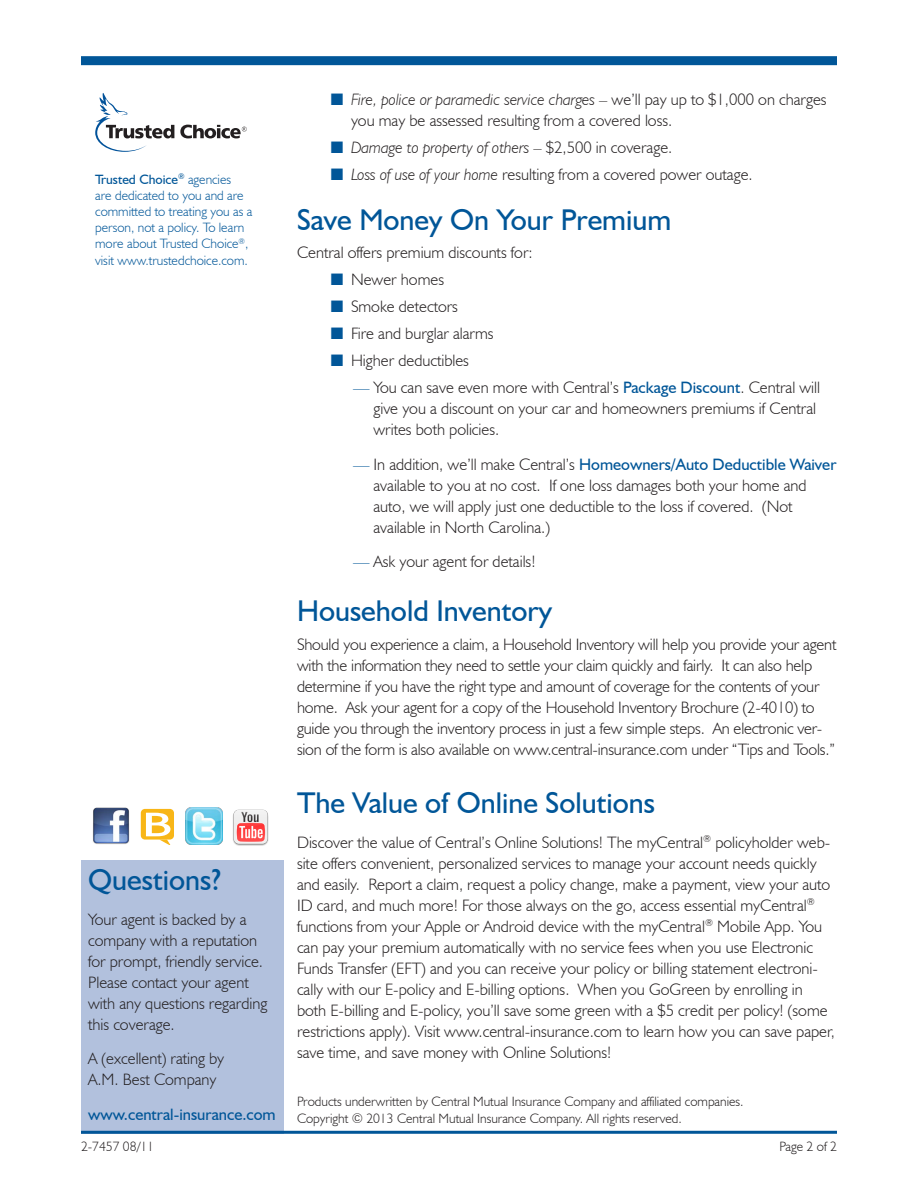
<style>
.page{position:relative;width:918px;height:1188px;background:#fff}
.page>*{position:absolute;margin:0;border:0;box-sizing:border-box;transform-origin:0 0}
.t1{font:500 33.3px "Avant Garde IT Cby BT";color:#fff;scale:1.75 1}
.Subhead_1{font:30px "Humanist 521 BT";color:#015698}
.Body_text{font:300 16.5px/21px "Humanist 521 BT";color:#231f20}
.t2{font:italic 300 16.5px "Humanist 521 BT";color:#231f20}
.Body_text-2{font:16.5px "Humanist 521 BT";color:#015698}
.Disclaimer{font:300 13.5px/16.2px "Humanist 521 BT";color:#231f20}
.body_text_blue{font:300 13.5px/16.2px "Humanist 521 BT";color:#015698}
.s1{font-weight:400}
.s2{color:#015698}
.s3{font-style:italic}
.s4{font-style:normal}
.s5{font-weight:400;color:#015698}
</style>
<div class="page">
<div style="left:81px;top:860px;width:203px;height:274px;background:#b2c1dd"></div>
<hr style="left:81px;top:1131px;width:756px;height:3px;background:#015698">
<div style="left:81px;top:56px;width:756px;height:9px;background:#015698"></div>
<svg style="left:180px;top:125px;width:67px;height:13px"></svg>
<svg style="left:95px;top:93px;width:79px;height:59px"></svg>
<img style="left:93px;top:808px;width:36px;height:36px">
<img style="left:186px;top:808px;width:36px;height:37px">
<div style="left:141px;top:809px;width:33px;height:31px;background:#f8b617;border-radius:4px"></div>
<svg style="left:160px;top:840px;width:11px;height:5px"></svg>
<img style="left:233px;top:809px;width:36px;height:37px">
<p class="body_text_blue" style="left:95px;top:171px;width:159px"><span class="s1">Trusted Choice</span><sup>®</sup> agencies<br>are dedicated to you and are committed to treating you as a person, not a policy. To learn more about Trusted Choice<sup>®</sup>, visit www.trustedchoice.com.</p>
<p class="t1" style="left:142px;top:804px;width:19px">B</p>
<p class="Subhead_1" style="left:88px;top:862px;width:134px">Questions?</p>
<p class="Body_text" style="left:88px;top:908px;width:181px">Your agent is backed by a company with a reputation for prompt, friendly service.<br>Please contact your agent with any questions regarding this coverage.</p>
<p class="Body_text" style="left:88px;top:1048px;width:138px">A (excellent) rating by<br>A.M. Best Company</p>
<p class="Body_text-2" style="left:88px;top:1104px;width:189px">www.central-insurance.com</p>
<p class="Body_text" style="left:351px;top:89px;width:477px;text-indent:-20px"><span class="s2">■</span> <span class="s3">Fire, police or paramedic service charges</span> – we’ll pay up to $1,000 on charges you may be assessed resulting from a covered loss.</p>
<p class="t2" style="left:331px;top:138px;width:343px"><span class="s2">■</span> Damage to property of others <span class="s4">– $2,500 in coverage.</span></p>
<p class="Body_text" style="left:331px;top:164px;width:424px"><span class="s2">■</span> <span class="s3">Loss of use of your home</span> resulting from a covered power outage.</p>
<p class="Subhead_1" style="left:297px;top:201px;width:376px">Save Money On Your Premium</p>
<p class="Body_text" style="left:297px;top:242px;width:237px">Central offers premium discounts for:</p>
<p class="Body_text" style="left:331px;top:269px;width:115px"><span class="s2">■</span> Newer homes</p>
<p class="Body_text" style="left:331px;top:296px;width:129px"><span class="s2">■</span> Smoke detectors</p>
<p class="Body_text" style="left:331px;top:323px;width:164px"><span class="s2">■</span> Fire and burglar alarms</p>
<p class="Body_text" style="left:331px;top:350px;width:140px"><span class="s2">■</span> Higher deductibles</p>
<p class="Body_text" style="left:374px;top:377px;width:448px;text-indent:-20px"><span class="s2">—</span> You can save even more with Central’s <span class="s5">Package Discount</span>. Central will give you a discount on your car and homeowners premiums if Central writes both policies.</p>
<p class="Body_text" style="left:374px;top:453px;width:465px;text-indent:-20px"><span class="s2">—</span> In addition, we’ll make Central’s <span class="s5">Homeowners/Auto Deductible Waiver </span>available to you at no cost. If one loss damages both your home and auto, we will apply just one deductible to the loss if covered. (Not available in North Carolina.)</p>
<p class="Body_text" style="left:353px;top:551px;width:184px"><span class="s2">—</span> Ask your agent for details!</p>
<p class="Subhead_1" style="left:297px;top:593px;width:257px">Household Inventory</p>
<p class="Body_text" style="left:297px;top:633px;width:541px">Should you experience a claim, a Household Inventory will help you provide your agent with the information they need to settle your claim quickly and fairly. It can also help determine if you have the right type and amount of coverage for the contents of your home. Ask your agent for a copy of the Household Inventory Brochure (2-4010) to guide you through the inventory process in just a few simple steps. An electronic ver&shy;sion of the form is also available on www.central-insurance.com under “Tips and Tools.”</p>
<p class="Subhead_1" style="left:297px;top:785px;width:360px">The Value of Online Solutions</p>
<p class="Body_text" style="left:297px;top:831px;width:540px">Discover the value of Central’s Online Solutions! The myCentral<sup>®</sup> policyholder web&shy;site offers convenient, personalized services to manage your account needs quickly and easily. Report a claim, request a policy change, make a payment, view your auto ID card, and much more! For those always on the go, access essential myCentral<sup>® </sup>functions from your Apple or Android device with the myCentral<sup>®</sup> Mobile App. You can pay your premium automatically with no service fees when you use Electronic Funds Transfer (EFT) and you can receive your policy or billing statement electroni&shy;cally with our E-policy and E-billing options. When you GoGreen by enrolling in both E-billing and E-policy, you’ll save some green with a $5 credit per policy! (some restrictions apply). Visit www.central-insurance.com to learn how you can save paper, save time, and save money with Online Solutions!</p>
<p class="Disclaimer" style="left:297px;top:1094px;width:448px">Products underwritten by Central Mutual Insurance Company and affiliated companies.<br>Copyright © 2013 Central Mutual Insurance Company. All rights reserved.</p>
<p class="Disclaimer" style="left:81px;top:1138px;width:75px">2-7457 08/11</p>
<p class="Disclaimer" style="left:780px;top:1138px;width:59px">Page 2 of 2</p>
</div>
